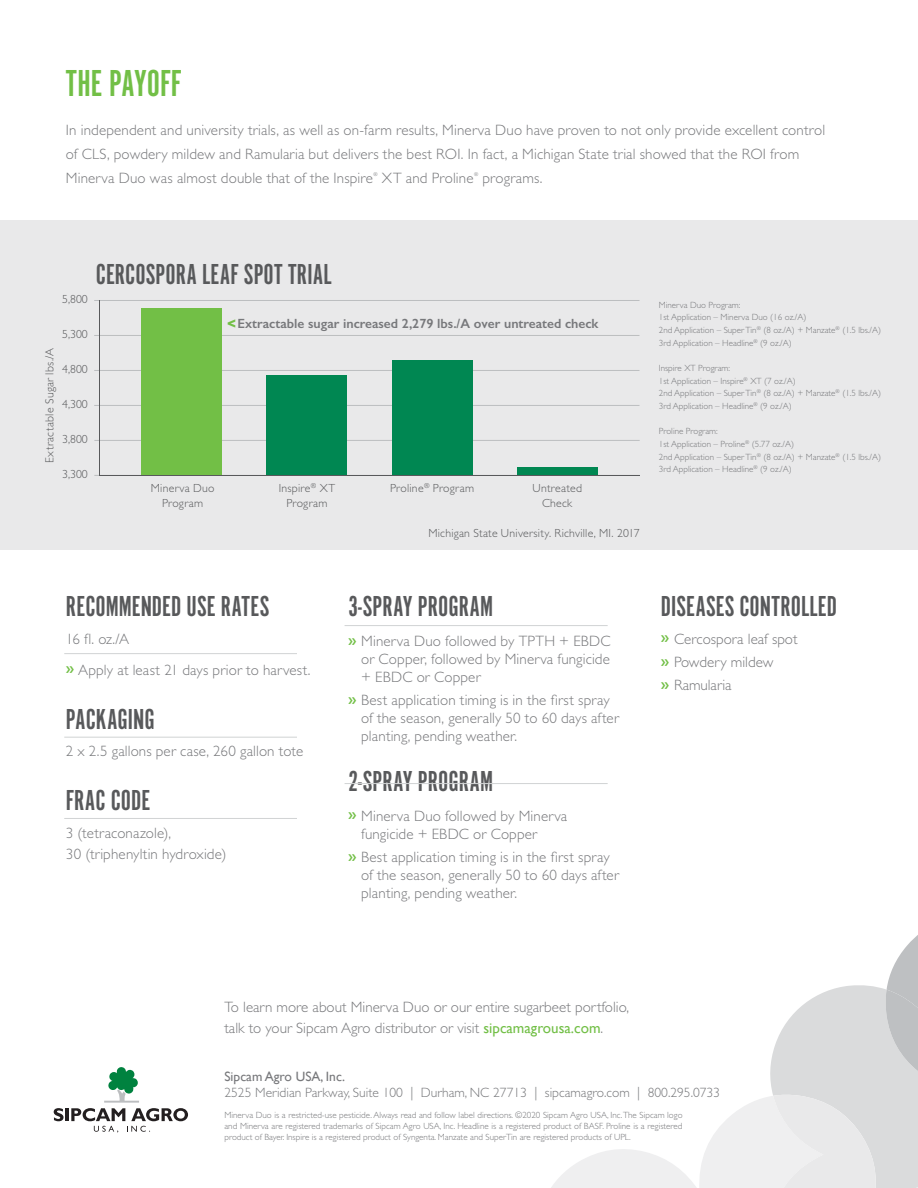
<style>
.page{position:relative;width:918px;height:1188px;background:#fff}
.page>*{position:absolute;margin:0;border:0;box-sizing:border-box;transform-origin:0 0}
.t1{font:39px "Alternate Got No 1 D";color:#72bf46}
.t2{font:30px "Alternate Got No 1 D";color:#58595b}
.t3{font:300 15px/18px "Gill Sans";letter-spacing:.01em;color:#77787b}
.t4{font:300 13.5px "Gill Sans";color:#77787b}
.t5{font:13.5px "Gill Sans";color:#77787b}
.t6{font:600 13.35px "Gill Sans";color:#77787b}
.t7{font:300 11.7px/14.1px "Gill Sans";letter-spacing:.02em;color:#58595b;text-align:center}
.t8{font:300 9px/12.6px "Gill Sans";color:#77787b}
.t9{font:300 5.25px "Gill Sans";color:#77787b}
.s1{font-weight:800;color:#72bf46}
.s2{font-weight:600;color:#72bf46}
.s3{font-weight:400;color:#72bf46}
</style>
<div class="page">
<div style="left:0;top:220px;width:918px;height:329px;background:#e9e9ea"></div>
<svg style="left:551px;top:935px;width:367px;height:253px"></svg>
<svg style="left:54px;top:1108px;width:10px;height:13px"></svg>
<hr style="left:65px;top:1108px;width:4px;height:13px;background:#231f20">
<svg style="left:71px;top:1067px;width:117px;height:66px"></svg>
<hr style="left:94px;top:405px;width:546px;height:1px;background:#bcbec0">
<hr style="left:94px;top:370px;width:546px;height:1px;background:#bcbec0">
<hr style="left:94px;top:335px;width:545px;height:1px;background:#bcbec0">
<hr style="left:94px;top:300px;width:546px;height:1px;background:#bcbec0">
<hr style="left:94px;top:475px;width:546px;height:1px;background:#bcbec0">
<hr style="left:94px;top:440px;width:546px;height:1px;background:#bcbec0">
<div style="left:142px;top:308px;width:80px;height:168px;background:#72bf46"></div>
<div style="left:267px;top:375px;width:80px;height:100px;background:#008752"></div>
<div style="left:392px;top:360px;width:80px;height:115px;background:#008752"></div>
<div style="left:517px;top:467px;width:80px;height:9px;background:#008752"></div>
<hr style="left:99px;top:475px;width:541px;height:1px;background:#58595b">
<hr style="left:99px;top:300px;width:1px;height:176px;background:#58595b">
<hr style="left:64px;top:653px;width:233px;height:1px;background:#d1d3d4">
<hr style="left:345px;top:625px;width:263px;height:1px;background:#d1d3d4">
<hr style="left:345px;top:783px;width:263px;height:1px;background:#d1d3d4">
<hr style="left:64px;top:737px;width:233px;height:1px;background:#d1d3d4">
<hr style="left:64px;top:818px;width:233px;height:1px;background:#d1d3d4">
<h1 class="t1" style="left:66px;top:63px;width:117px">THE PAYOFF</h1>
<p class="t3" style="left:66px;top:119px;width:761px;line-height:24px">In independent and university trials, as well as on-farm results, Minerva Duo have proven to not only provide excellent control of CLS, powdery mildew and Ramularia but delivers the best ROI. In fact, a Michigan State trial showed that the ROI from<br>Minerva Duo was almost double that of the Inspire</p>
<p class="t9" style="left:374px;top:171px;width:6px">®</p>
<p class="t3" style="left:382px;top:170px;width:93px">XT and Proline</p>
<p class="t9" style="left:474px;top:171px;width:6px">®</p>
<p class="t3" style="left:482px;top:170px;width:62px">programs.</p>
<p class="t7" style="left:62px;top:292px;width:27px">5,800</p>
<p class="t7" style="left:62px;top:327px;width:27px">5,300</p>
<p class="t7" style="left:62px;top:362px;width:27px">4,800</p>
<p class="t7" style="left:62px;top:397px;width:27px">4,300</p>
<p class="t7" style="left:42px;top:463px;width:116px;rotate:-90deg">Extractable Sugar lbs./A</p>
<p class="t7" style="left:62px;top:432px;width:27px">3,800</p>
<p class="t7" style="left:62px;top:467px;width:27px">3,300</p>
<h2 class="t2" style="left:96px;top:258px;width:237px">CERCOSPORA LEAF SPOT TRIAL</h2>
<p class="t6" style="left:227px;top:316px;width:373px"><span class="s1">&lt;</span>Extractable sugar increased 2,279 lbs./A over untreated check</p>
<p class="t7" style="left:151px;top:481px;width:65px">Minerva Duo<br>Program</p>
<p class="t7" style="left:279px;top:481px;width:58px">Inspire<sup>®</sup> XT<br>Program</p>
<p class="t7" style="left:390px;top:481px;width:86px">Proline<sup>®</sup> Program</p>
<p class="t7" style="left:532px;top:481px;width:51px">Untreated<br>Check</p>
<p class="t7" style="left:428px;top:525px;width:213px">Michigan State University. Richville, MI. 2017</p>
<p class="t8" style="left:659px;top:298px;width:224px">Minerva Duo Program:<br>1st Application – Minerva Duo (16 oz./A)<br>2nd Application – Super Tin<sup>®</sup> (8 oz./A) + Manzate<sup>®</sup> (1.5 lbs./A)<br>3rd Application – Headline<sup>®</sup> (9 oz./A)</p>
<p class="t8" style="left:659px;top:362px;width:224px">Inspire XT Program:<br>1st Application – Inspire<sup>®</sup> XT (7 oz./A)<br>2nd Application – Super Tin<sup>®</sup> (8 oz./A) + Manzate<sup>®</sup> (1.5 lbs./A)<br>3rd Application – Headline<sup>®</sup> (9 oz./A)</p>
<p class="t8" style="left:659px;top:425px;width:224px">Proline Program:<br>1st Application – Proline<sup>®</sup> (5.77 oz./A)<br>2nd Application – Super Tin<sup>®</sup> (8 oz./A) + Manzate<sup>®</sup> (1.5 lbs./A)<br>3rd Application – Headline<sup>®</sup> (9 oz./A)</p>
<h2 class="t2" style="left:66px;top:590px;width:205px">RECOMMENDED USE RATES</h2>
<p class="t3" style="left:66px;top:623px;width:246px;line-height:30.9px">16 fl. oz./A<br><span class="s2">»</span> Apply at least 21 days prior to harvest.</p>
<h2 class="t2" style="left:66px;top:703px;width:90px">PACKAGING</h2>
<p class="t3" style="left:66px;top:742px;width:239px">2 x 2.5 gallons per case, 260 gallon tote</p>
<h2 class="t2" style="left:66px;top:785px;width:86px">FRAC CODE</h2>
<p class="t3" style="left:66px;top:823px;width:162px;line-height:21px">3 (tetraconazole),<br>30 (triphenyltin hydroxide)</p>
<h2 class="t2" style="left:348px;top:590px;width:147px">3-SPRAY PROGRAM</h2>
<p class="t3" style="left:361px;top:632px;width:251px;text-align:justify;text-indent:-13px"><span class="s2">»</span> Minerva Duo followed by TPTH + EBDC or Copper, followed by Minerva fungicide + EBDC or Copper</p>
<p class="t3" style="left:361px;top:692px;width:259px;text-indent:-13px"><span class="s2">»</span> Best application timing is in the first spray of the season, generally 50 to 60 days after planting, pending weather.</p>
<h2 class="t2" style="left:348px;top:765px;width:147px">2-SPRAY PROGRAM</h2>
<p class="t3" style="left:361px;top:807px;width:208px;text-indent:-13px"><span class="s2">»</span> Minerva Duo followed by Minerva fungicide + EBDC or Copper</p>
<p class="t3" style="left:361px;top:848px;width:259px;text-indent:-13px"><span class="s2">»</span> Best application timing is in the first spray of the season, generally 50 to 60 days after planting, pending weather.</p>
<h2 class="t2" style="left:661px;top:590px;width:178px">DISEASES CONTROLLED</h2>
<p class="t3" style="left:661px;top:627px;width:138px;line-height:23.4px"><span class="s2">»</span> Cercospora leaf spot <span class="s2">»</span> Powdery mildew<br><span class="s2">»</span> Ramularia</p>
<p class="t3" style="left:224px;top:996px;width:406px;line-height:21px">To learn more about Minerva Duo or our entire sugarbeet portfolio, talk to your Sipcam Agro distributor or visit <span class="s3">sipcamagrousa.com</span>.</p>
<p class="t5" style="left:224px;top:1068px;width:122px">Sipcam Agro USA, Inc.</p>
<p class="t4" style="left:224px;top:1085px;width:497px">2525 Meridian Parkway, Suite 100 | Durham, NC 27713 | sipcamagro.com | 800.295.0733</p>
<p class="t8" style="left:224px;top:1109px;width:460px;line-height:11.2px;text-align:justify">Minerva Duo is a restricted-use pesticide. Always read and follow label directions. ©2020 Sipcam Agro USA, Inc. The Sipcam logo and Minerva are registered trademarks of Sipcam Agro USA, Inc. Headline is a registered product of BASF. Proline is a registered product of Bayer. Inspire is a registered product of Syngenta. Manzate and SuperTin are registered products of UPL.</p>
</div>
